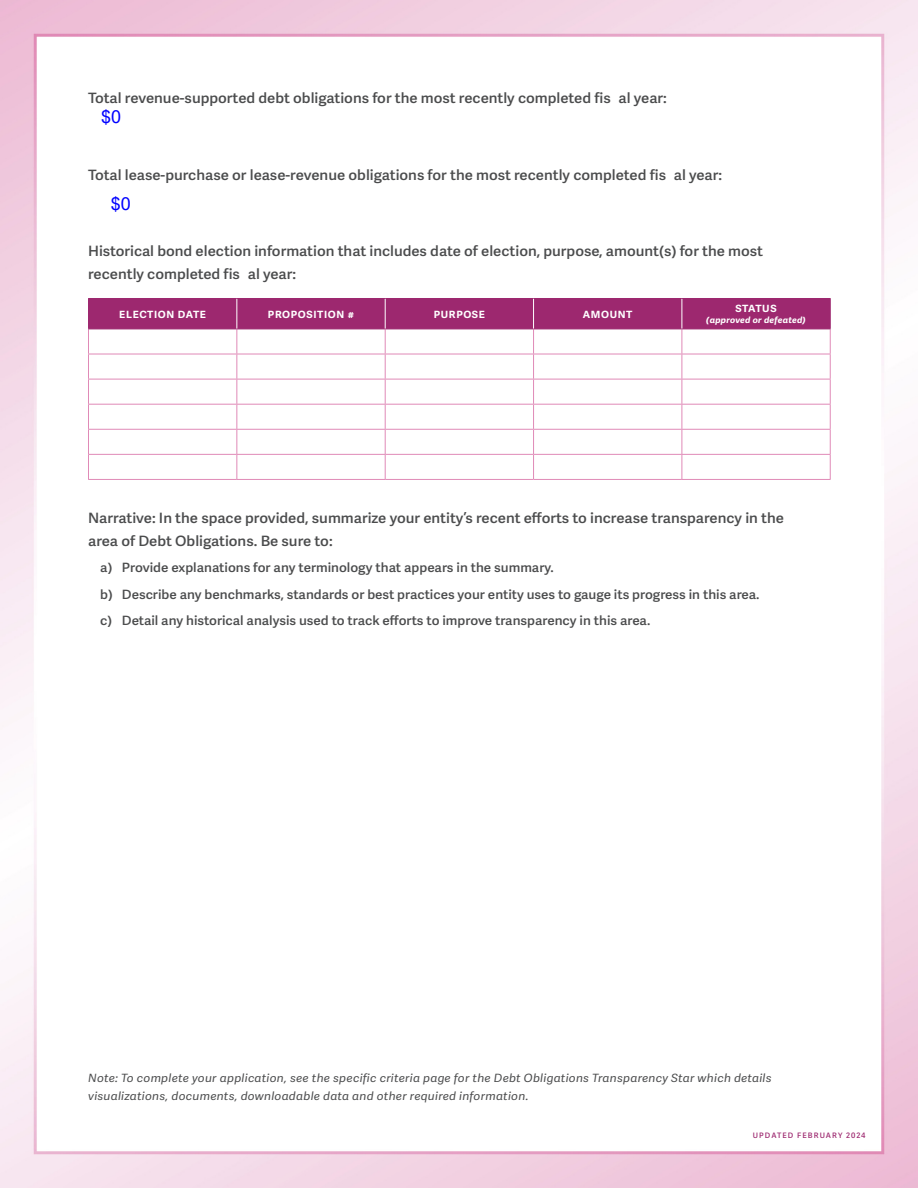
<style>
.page{position:relative;width:918px;height:1188px;background:#fff}
.page>*{position:absolute;margin:0;border:0;box-sizing:border-box;transform-origin:0 0}
.t1{font:18px "Arial";color:#00f}
.t2{font:600 14.25px/22.5px "Adelle Sans";color:#4b4c4d;scale:1.05 1}
.t3{font:600 12.9px/26.4px "Adelle Sans";color:#4b4c4d;scale:1.05 1}
.t4{font:italic 11.4px/18px "Adelle Sans";letter-spacing:.02em;color:#4b4c4d;scale:1.05 1}
.t5{font:700 10.05px "Adelle Sans";letter-spacing:.06em;color:#fff;scale:1.05 1}
.t6{font:italic 700 8.55px "Adelle Sans";letter-spacing:.02em;color:#fff;scale:1.05 1}
.t7{font:600 7.5px "Adelle Sans";letter-spacing:.15em;color:#9d286f}
</style>
<div class="page">
<img style="left:0;top:0;width:918px;height:1188px">
<hr style="left:385px;top:479px;width:149px;height:1px;background:#e08ab7">
<hr style="left:237px;top:479px;width:148px;height:1px;background:#e08ab7">
<hr style="left:682px;top:479px;width:149px;height:1px;background:#e08ab7">
<hr style="left:88px;top:479px;width:149px;height:1px;background:#e08ab7">
<hr style="left:534px;top:479px;width:148px;height:1px;background:#e08ab7">
<svg style="left:88px;top:299px;width:743px;height:180px"></svg>
<hr style="left:88px;top:298px;width:149px;height:1px;background:#9d286f">
<hr style="left:88px;top:299px;width:1px;height:30px;background:#9d286f">
<hr style="left:237px;top:298px;width:148px;height:1px;background:#9d286f">
<hr style="left:385px;top:298px;width:149px;height:1px;background:#9d286f">
<hr style="left:534px;top:298px;width:148px;height:1px;background:#9d286f">
<hr style="left:682px;top:298px;width:149px;height:1px;background:#9d286f">
<hr style="left:830px;top:299px;width:1px;height:30px;background:#9d286f">
<hr style="left:236px;top:299px;width:1px;height:30px;background:#fff">
<hr style="left:385px;top:299px;width:1px;height:30px;background:#fff">
<hr style="left:533px;top:299px;width:1px;height:30px;background:#fff">
<hr style="left:682px;top:299px;width:1px;height:30px;background:#fff">
<p class="t2" style="left:88px;top:87px;width:553px">Total revenue-supported debt obligations for the most recently completed fis al year:</p>
<p class="t1" style="left:101px;top:104px;width:22px">$0</p>
<p class="t2" style="left:88px;top:164px;width:605px">Total lease-purchase or lease-revenue obligations for the most recently completed fis al year:</p>
<p class="t1" style="left:111px;top:191px;width:22px">$0</p>
<p class="t2" style="left:88px;top:240px;width:644px">Historical bond election information that includes date of election, purpose, amount(s) for the most recently completed fis al year:</p>
<p class="t5" style="left:119px;top:308px;width:84px">ELECTION DATE</p>
<p class="t5" style="left:268px;top:308px;width:84px">PROPOSITION #</p>
<p class="t5" style="left:434px;top:308px;width:50px">PURPOSE</p>
<p class="t5" style="left:583px;top:308px;width:49px">AMOUNT</p>
<p class="t5" style="left:735px;top:303px;width:41px">STATUS</p>
<p class="t6" style="left:706px;top:315px;width:96px">(approved or defeated)</p>
<p class="t2" style="left:88px;top:507px;width:664px">Narrative: In the space provided, summarize your entity’s recent efforts to increase transparency in the area of Debt Obligations. Be sure to:</p>
<p class="t3" style="left:100px;top:555px;width:629px">a) Provide explanations for any terminology that appears in the summary.<br>b) Describe any benchmarks, standards or best practices your entity uses to gauge its progress in this area. c) Detail any historical analysis used to track efforts to improve transparency in this area.</p>
<p class="t4" style="left:88px;top:1069px;width:652px">Note: To complete your application, see the specific criteria page for the Debt Obligations Transparency Star which details visualizations, documents, downloadable data and other required information.</p>
<p class="t7" style="left:753px;top:1131px;width:114px">UPDATED FEBRUARY 2024</p>
</div>
